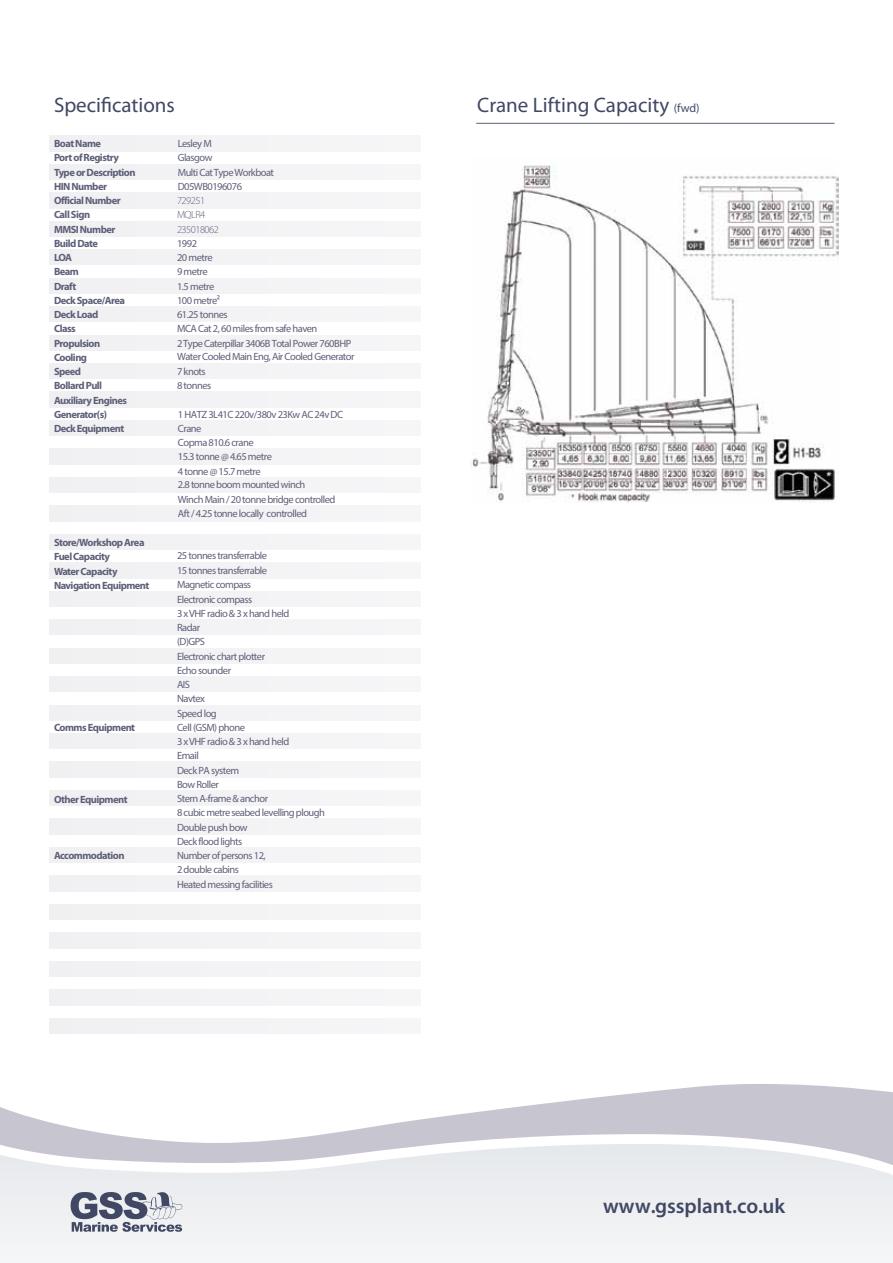
<style>
.page{position:relative;width:893px;height:1263px;background:#fff}
.page>*{position:absolute;margin:0;border:0;box-sizing:border-box;transform-origin:0 0}
.t1{font:21px "Myriad Pro";color:#414864}
.t2{font:600 21px "Myriad Pro";color:#414864}
.t3{font:10.5px/14.2px "Myriad Pro";letter-spacing:-.05em;color:#5d5f78}
.t4{font:700 10.5px/14.2px "Myriad Pro";letter-spacing:-.05em;color:#5d5f78}
.t5{font:300 10.5px "Myriad Pro";letter-spacing:-.05em;color:#5d5f78}
.s1{font-size:12px}
</style>
<div class="page">
<svg style="left:0;top:1084px;width:893px;height:60px"></svg>
<svg style="left:0;top:1144px;width:893px;height:110px"></svg>
<svg style="left:71px;top:1192px;width:111px;height:40px"></svg>
<div style="left:50px;top:136px;width:370px;height:15px;background:#f3f3f5"></div>
<div style="left:50px;top:164px;width:370px;height:16px;background:#f3f3f5"></div>
<div style="left:50px;top:193px;width:370px;height:15px;background:#f3f3f5"></div>
<div style="left:50px;top:221px;width:370px;height:15px;background:#f3f3f5"></div>
<div style="left:50px;top:250px;width:370px;height:15px;background:#f3f3f5"></div>
<div style="left:50px;top:278px;width:370px;height:15px;background:#f3f3f5"></div>
<div style="left:50px;top:307px;width:370px;height:15px;background:#f3f3f5"></div>
<div style="left:50px;top:335px;width:370px;height:15px;background:#f3f3f5"></div>
<div style="left:50px;top:363px;width:370px;height:16px;background:#f3f3f5"></div>
<div style="left:50px;top:392px;width:370px;height:15px;background:#f3f3f5"></div>
<div style="left:50px;top:420px;width:370px;height:16px;background:#f3f3f5"></div>
<div style="left:50px;top:449px;width:370px;height:15px;background:#f3f3f5"></div>
<div style="left:50px;top:477px;width:370px;height:16px;background:#f3f3f5"></div>
<div style="left:50px;top:506px;width:370px;height:15px;background:#f3f3f5"></div>
<div style="left:50px;top:534px;width:370px;height:16px;background:#f3f3f5"></div>
<div style="left:50px;top:563px;width:370px;height:15px;background:#f3f3f5"></div>
<div style="left:50px;top:591px;width:370px;height:15px;background:#f3f3f5"></div>
<div style="left:50px;top:620px;width:370px;height:15px;background:#f3f3f5"></div>
<div style="left:50px;top:648px;width:370px;height:15px;background:#f3f3f5"></div>
<div style="left:50px;top:677px;width:370px;height:15px;background:#f3f3f5"></div>
<div style="left:50px;top:705px;width:370px;height:15px;background:#f3f3f5"></div>
<div style="left:50px;top:733px;width:370px;height:16px;background:#f3f3f5"></div>
<div style="left:50px;top:762px;width:370px;height:15px;background:#f3f3f5"></div>
<div style="left:50px;top:790px;width:370px;height:16px;background:#f3f3f5"></div>
<div style="left:50px;top:819px;width:370px;height:15px;background:#f3f3f5"></div>
<div style="left:50px;top:847px;width:370px;height:16px;background:#f3f3f5"></div>
<div style="left:50px;top:876px;width:370px;height:15px;background:#f3f3f5"></div>
<div style="left:50px;top:904px;width:370px;height:15px;background:#f3f3f5"></div>
<div style="left:50px;top:933px;width:370px;height:15px;background:#f3f3f5"></div>
<div style="left:50px;top:961px;width:370px;height:15px;background:#f3f3f5"></div>
<div style="left:50px;top:990px;width:370px;height:15px;background:#f3f3f5"></div>
<div style="left:50px;top:1018px;width:370px;height:15px;background:#f3f3f5"></div>
<hr style="left:476px;top:123px;width:358px;height:1px;background:#5d5f78">
<img style="left:471px;top:165px;width:368px;height:338px">
<h1 class="t1" style="left:54px;top:92px;width:122px">Specifications</h1>
<p class="t4" style="left:54px;top:136px;width:83px">Boat Name<br>Port of Registry<br>Type or Description<br>HIN Number</p>
<p class="t3" style="left:178px;top:136px;width:98px">Lesley M<br>Glasgow<br>Multi Cat Type Workboat<br>D05WB0196076</p>
<p class="t4" style="left:54px;top:193px;width:68px">Official Number</p>
<p class="t5" style="left:177px;top:195px;width:30px">729251</p>
<p class="t4" style="left:54px;top:207px;width:38px">Call Sign</p>
<p class="t5" style="left:177px;top:209px;width:30px">MQLR4</p>
<p class="t4" style="left:54px;top:222px;width:63px">MMSI Number</p>
<p class="t5" style="left:177px;top:223px;width:43px">235018062</p>
<p class="t4" style="left:54px;top:236px;width:73px">Build Date<br>LOA<br>Beam<br>Draft<br>Deck Space/Area<br>Deck Load<br>Class<br>Propulsion<br>Cooling<br>Speed<br>Bollard Pull</p>
<p class="t3" style="left:177px;top:236px;width:179px">1992<br>20 metre<br>9 metre<br>1.5 metre<br>100 metre²<br>61.25 tonnes<br>MCA Cat 2, 60 miles from safe haven<br>2 Type Caterpillar 3406B Total Power 760BHP<br>Water Cooled Main Eng, Air Cooled Generator<br>7 knots<br>8 tonnes</p>
<p class="t4" style="left:54px;top:392px;width:74px">Auxiliary Engines<br>Generator(s)<br>Deck Equipment</p>
<p class="t3" style="left:178px;top:407px;width:167px">1 HATZ 3L41C 220v/380v 23Kw AC 24v DC<br>Crane<br>Copma 810.6 crane<br>15.3 tonne @ 4.65 metre<br>4 tonne @ 15.7 metre<br>2.8 tonne boom mounted winch<br>Winch Main / 20 tonne bridge controlled<br>Aft / 4.25 tonne locally controlled</p>
<p class="t4" style="left:54px;top:535px;width:97px">Store/Workshop Area<br>Fuel Capacity<br>Water Capacity<br>Navigation Equipment</p>
<p class="t4" style="left:54px;top:720px;width:83px">Comms Equipment</p>
<p class="t4" style="left:54px;top:791px;width:75px">Other Equipment</p>
<p class="t4" style="left:54px;top:848px;width:72px">Accommodation</p>
<p class="t3" style="left:177px;top:549px;width:149px">25 tonnes transferrable<br>15 tonnes transferrable<br>Magnetic compass<br>Electronic compass<br>3 xVHF radio &amp; 3 x hand held<br>Radar<br>(D)GPS<br>Electronic chart plotter<br>Echo sounder<br>AIS<br>Navtex<br>Speed log<br>Cell (GSM) phone<br>3 xVHF radio &amp; 3 x hand held<br>Email<br>Deck PA system<br>Bow Roller<br>Stern A-frame &amp; anchor<br>8 cubic metre seabed levelling plough<br>Double push bow<br>Deck flood lights<br>Number of persons 12,<br>2 double cabins<br>Heated messing facilities</p>
<h1 class="t1" style="left:477px;top:92px;width:224px">Crane Lifting Capacity <span class="s1">(fwd)</span></h1>
<h1 class="t2" style="left:603px;top:1193px;width:184px">www.gssplant.co.uk</h1>
</div>
